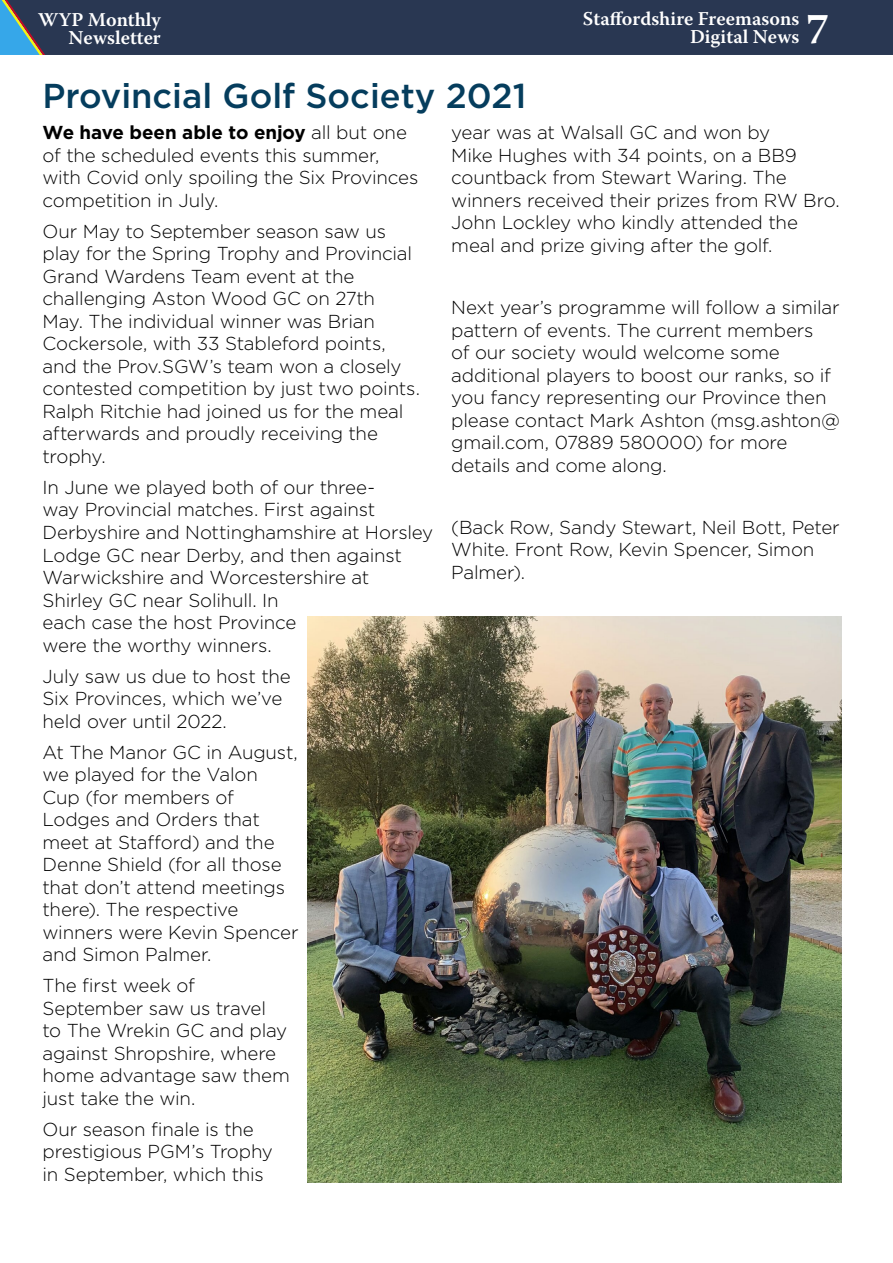
<style>
.page{position:relative;width:893px;height:1263px;background:#fff}
.page>*{position:absolute;margin:0;border:0;box-sizing:border-box;transform-origin:0 0}
.t1{font:700 43.5px "Warnock Pro";color:#fff}
.t2{font:500 34.5px "Gotham";color:#053d5d}
.t3{font:600 19.5px/18px "Warnock Pro";color:#fff;text-align:right}
.t4{font:300 18.75px/22.5px "Gotham";letter-spacing:-.01em;color:#000}
.s1{font-weight:700}
</style>
<div class="page">
<div style="left:47px;top:0;width:846px;height:55px;background:#293752"></div>
<svg style="left:0;top:0;width:47px;height:55px;background:#43718f"></svg>
<img style="left:307px;top:616px;width:535px;height:566px">
<p class="t3" style="left:38px;top:10px;width:124px">WYP Monthly<br>Newsletter</p>
<p class="t3" style="left:583px;top:10px;width:218px">Staffordshire Freemasons<br>Digital News</p>
<h1 class="t1" style="left:806px;top:3px;width:25px">7</h1>
<h2 class="t2" style="left:43px;top:74px;width:485px">Provincial Golf Society 2021</h2>
<p class="t4" style="left:43px;top:121px;width:377px"><span class="s1">We have been able to enjoy</span> all but one of the scheduled events this summer, with Covid only spoiling the Six Provinces competition in July.</p>
<p class="t4" style="left:43px;top:220px;width:379px">Our May to September season saw us play for the Spring Trophy and Provincial Grand Wardens Team event at the challenging Aston Wood GC on 27th May. The individual winner was Brian Cockersole, with 33 Stableford points, and the Prov.SGW’s team won a closely contested competition by just two points.<br>Ralph Ritchie had joined us for the meal afterwards and proudly receiving the trophy.</p>
<p class="t4" style="left:43px;top:476px;width:392px">In June we played both of our three-<br>way Provincial matches. First against Derbyshire and Nottinghamshire at Horsley Lodge GC near Derby, and then against Warwickshire and Worcestershire at Shirley GC near Solihull. In<br>each case the host Province<br>were the worthy winners.</p>
<p class="t4" style="left:43px;top:664px;width:250px">July saw us due to host the<br>Six Provinces, which we’ve held over until 2022.</p>
<p class="t4" style="left:43px;top:740px;width:258px">At The Manor GC in August, we played for the Valon<br>Cup (for members of<br>Lodges and Orders that meet at Stafford) and the<br>Denne Shield (for all those that don’t attend meetings there). The respective winners were Kevin Spencer and Simon Palmer.</p>
<p class="t4" style="left:43px;top:974px;width:249px">The first week of<br>September saw us travel<br>to The Wrekin GC and play against Shropshire, where home advantage saw them just take the win.</p>
<p class="t4" style="left:43px;top:1117px;width:232px">Our season finale is the prestigious PGM’s Trophy in September, which this</p>
<p class="t4" style="left:451px;top:121px;width:390px">year was at Walsall GC and won by<br>Mike Hughes with 34 points, on a BB9 countback from Stewart Waring. The winners received their prizes from RW Bro.<br>John Lockley who kindly attended the meal and prize giving after the golf.</p>
<p class="t4" style="left:451px;top:296px;width:390px">Next year’s programme will follow a similar pattern of events. The current members<br>of our society would welcome some additional players to boost our ranks, so if you fancy representing our Province then please contact Mark Ashton (msg.ashton@ gmail.com, 07889 580000) for more details and come along.</p>
<p class="t4" style="left:451px;top:515px;width:390px">(Back Row, Sandy Stewart, Neil Bott, Peter<br>White. Front Row, Kevin Spencer, Simon<br>Palmer).</p>
</div>
